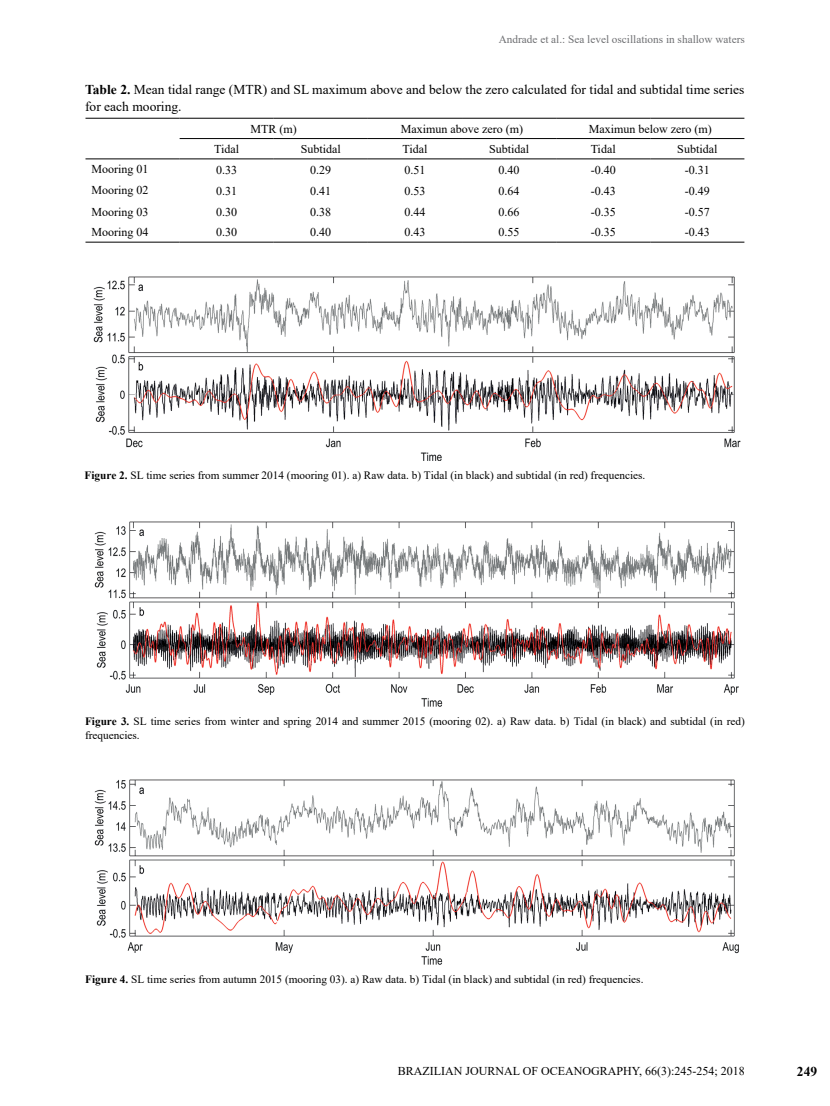
<style>
.page{position:relative;width:830px;height:1106px;background:#fff}
.page>*{position:absolute;margin:0;border:0;box-sizing:border-box;transform-origin:0 0}
.t1{font:13.5px/16.5px "Times New Roman";color:#000}
.t2{font:700 13.5px "Times New Roman";color:#000}
.t3{font:12px "Times New Roman";color:#000}
.t4{font:11.25px/14.2px "Times New Roman";color:#000}
.t5{font:11.25px "Times New Roman";color:#6d6e71}
.s1{font-weight:700}
</style>
<div class="page">
<hr style="left:85px;top:242px;width:94px;height:1px;background:#000">
<hr style="left:179px;top:242px;width:94px;height:1px;background:#000">
<hr style="left:273px;top:242px;width:95px;height:1px;background:#000">
<hr style="left:368px;top:242px;width:94px;height:1px;background:#000">
<hr style="left:462px;top:242px;width:94px;height:1px;background:#000">
<hr style="left:556px;top:242px;width:94px;height:1px;background:#000">
<hr style="left:650px;top:242px;width:94px;height:1px;background:#000">
<hr style="left:85px;top:118px;width:94px;height:1px;background:#000">
<hr style="left:85px;top:159px;width:94px;height:1px;background:#000">
<hr style="left:179px;top:159px;width:94px;height:1px;background:#000">
<hr style="left:273px;top:159px;width:95px;height:1px;background:#000">
<hr style="left:368px;top:159px;width:94px;height:1px;background:#000">
<hr style="left:462px;top:159px;width:94px;height:1px;background:#000">
<hr style="left:556px;top:159px;width:94px;height:1px;background:#000">
<hr style="left:650px;top:159px;width:94px;height:1px;background:#000">
<hr style="left:179px;top:118px;width:94px;height:1px;background:#000">
<hr style="left:273px;top:118px;width:95px;height:1px;background:#000">
<hr style="left:368px;top:118px;width:94px;height:1px;background:#000">
<hr style="left:462px;top:118px;width:94px;height:1px;background:#000">
<hr style="left:556px;top:118px;width:94px;height:1px;background:#000">
<hr style="left:650px;top:118px;width:94px;height:1px;background:#000">
<hr style="left:179px;top:138px;width:94px;height:1px;background:#000">
<hr style="left:273px;top:138px;width:95px;height:1px;background:#000">
<hr style="left:368px;top:138px;width:94px;height:1px;background:#000">
<hr style="left:462px;top:138px;width:94px;height:1px;background:#000">
<hr style="left:556px;top:138px;width:94px;height:1px;background:#000">
<hr style="left:650px;top:138px;width:94px;height:1px;background:#000">
<img style="left:93px;top:276px;width:648px;height:184px">
<img style="left:94px;top:521px;width:645px;height:185px">
<img style="left:94px;top:779px;width:645px;height:185px">
<p class="t5" style="left:498px;top:31px;width:247px">Andrade et al.: Sea level oscillations in shallow waters</p>
<p class="t1" style="left:85px;top:81px;width:660px"><span class="s1">Table 2.</span> Mean tidal range (MTR) and SL maximum above and below the zero calculated for tidal and subtidal time series for each mooring.</p>
<p class="t3" style="left:250px;top:120px;width:48px">MTR (m)</p>
<p class="t3" style="left:400px;top:120px;width:124px">Maximun above zero (m)</p>
<p class="t3" style="left:588px;top:120px;width:124px">Maximun below zero (m)</p>
<p class="t3" style="left:214px;top:140px;width:26px">Tidal</p>
<p class="t3" style="left:300px;top:140px;width:42px">Subtidal</p>
<p class="t3" style="left:402px;top:140px;width:26px">Tidal</p>
<p class="t3" style="left:489px;top:140px;width:42px">Subtidal</p>
<p class="t3" style="left:590px;top:140px;width:26px">Tidal</p>
<p class="t3" style="left:677px;top:140px;width:42px">Subtidal</p>
<p class="t3" style="left:91px;top:161px;width:58px">Mooring 01</p>
<p class="t3" style="left:216px;top:161px;width:22px">0.33</p>
<p class="t3" style="left:310px;top:161px;width:22px">0.29</p>
<p class="t3" style="left:404px;top:161px;width:22px">0.51</p>
<p class="t3" style="left:498px;top:161px;width:22px">0.40</p>
<p class="t3" style="left:590px;top:161px;width:26px">-0.40</p>
<p class="t3" style="left:684px;top:161px;width:26px">-0.31</p>
<p class="t3" style="left:91px;top:182px;width:58px">Mooring 02</p>
<p class="t3" style="left:216px;top:182px;width:22px">0.31</p>
<p class="t3" style="left:310px;top:182px;width:22px">0.41</p>
<p class="t3" style="left:404px;top:182px;width:22px">0.53</p>
<p class="t3" style="left:498px;top:182px;width:22px">0.64</p>
<p class="t3" style="left:590px;top:182px;width:26px">-0.43</p>
<p class="t3" style="left:684px;top:182px;width:26px">-0.49</p>
<p class="t3" style="left:91px;top:203px;width:58px">Mooring 03</p>
<p class="t3" style="left:216px;top:203px;width:22px">0.30</p>
<p class="t3" style="left:310px;top:203px;width:22px">0.38</p>
<p class="t3" style="left:404px;top:203px;width:22px">0.44</p>
<p class="t3" style="left:498px;top:203px;width:22px">0.66</p>
<p class="t3" style="left:590px;top:203px;width:26px">-0.35</p>
<p class="t3" style="left:684px;top:203px;width:26px">-0.57</p>
<p class="t3" style="left:91px;top:224px;width:58px">Mooring 04</p>
<p class="t3" style="left:216px;top:224px;width:22px">0.30</p>
<p class="t3" style="left:310px;top:224px;width:22px">0.40</p>
<p class="t3" style="left:404px;top:224px;width:22px">0.43</p>
<p class="t3" style="left:498px;top:224px;width:22px">0.55</p>
<p class="t3" style="left:590px;top:224px;width:26px">-0.35</p>
<p class="t3" style="left:684px;top:224px;width:26px">-0.43</p>
<p class="t4" style="left:84px;top:467px;width:562px"><span class="s1">Figure 2.</span> SL time series from summer 2014 (mooring 01). a) Raw data. b) Tidal (in black) and subtidal (in red) frequencies.</p>
<p class="t4" style="left:85px;top:713px;width:661px"><span class="s1">Figure 3.</span> SL time series from winter and spring 2014 and summer 2015 (mooring 02). a) Raw data. b) Tidal (in black) and subtidal (in red) frequencies.</p>
<p class="t4" style="left:85px;top:971px;width:559px"><span class="s1">Figure 4.</span> SL time series from autumn 2015 (mooring 03). a) Raw data. b) Tidal (in black) and subtidal (in red) frequencies.</p>
<p class="t3" style="left:397px;top:1063px;width:348px">BRAZILIAN JOURNAL OF OCEANOGRAPHY, 66(3):245-254; 2018</p>
<p class="t2" style="left:796px;top:1062px;width:22px">249</p>
</div>
